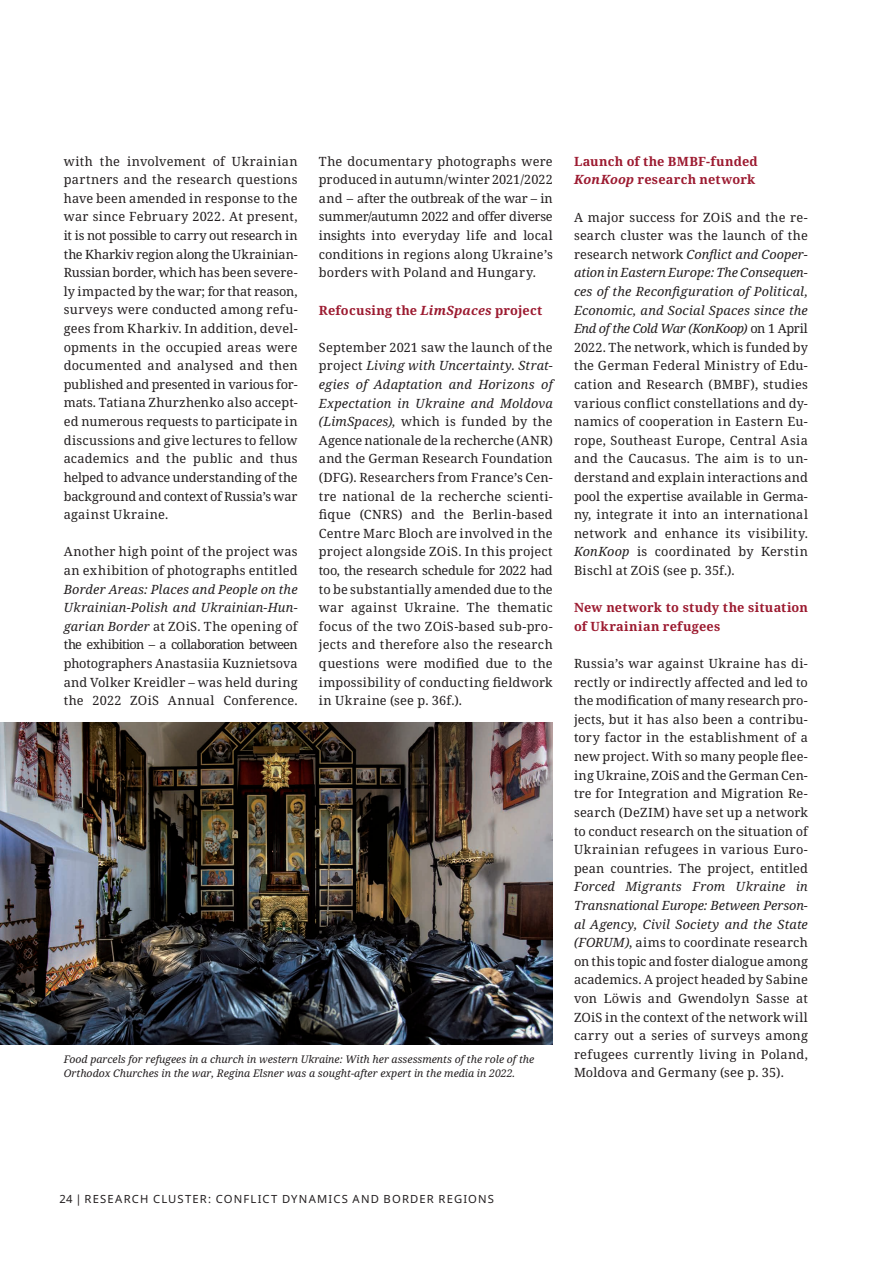
<style>
.page{position:relative;width:893px;height:1263px;background:#fff}
.page>*{position:absolute;margin:0;border:0;box-sizing:border-box;transform-origin:0 0}
.t1{font:12.75px/18.6px "Noto Serif";letter-spacing:.015em;color:#231f20;text-align:justify}
.t2{font:700 12.75px/18.6px "Noto Serif";letter-spacing:.015em;color:#9c1a30}
.t3{font:11.25px "Noto Sans";letter-spacing:.1em;color:#231f20}
.t4{font:italic 10.5px/13.5px "Noto Serif";color:#231f20}
.s1{font-style:italic}
</style>
<div class="page">
<img style="left:0;top:722px;width:553px;height:323px">
<p class="t1" style="left:64px;top:151px;width:235px">with the involvement of Ukrainian partners and the research questions have been amended in response to the war since February 2022. At present, it is not possible to carry out research in the Kharkiv region along the Ukrainian-Russian border, which has been severe&shy;ly impacted by the war; for that reason, surveys were conducted among refu&shy;gees from Kharkiv. In addition, devel&shy;opments in the occupied areas were documented and analysed and then published and presented in various for&shy;mats. Tatiana Zhurzhenko also accept&shy;ed numerous requests to participate in discussions and give lectures to fellow academics and the public and thus helped to advance understanding of the background and context of Russia’s war against Ukraine.</p>
<p class="t1" style="left:64px;top:542px;width:235px">Another high point of the project was an exhibition of photographs entitled</p>
<p class="t1" style="left:64px;top:579px;width:235px"><span class="s1">Border Areas: Places and People on the Ukrainian-Polish and Ukrainian-Hun&shy;garian Border</span> at ZOiS. The opening of the exhibition – a collaboration between photographers Anastasiia Kuznietsova and Volker Kreidler – was held during the 2022 ZOiS Annual Conference.</p>
<p class="t1" style="left:319px;top:151px;width:235px">The documentary photographs were produced in autumn/winter 2021/2022 and – after the outbreak of the war – in summer/autumn 2022 and offer diverse insights into everyday life and local conditions in regions along Ukraine’s borders with Poland and Hungary.</p>
<p class="t2" style="left:319px;top:300px;width:225px">Refocusing the <span class="s1">LimSpaces</span> project</p>
<p class="t1" style="left:319px;top:337px;width:235px">September 2021 saw the launch of the project <span class="s1">Living with Uncertainty. Strat&shy;egies of Adaptation and Horizons of Expectation in Ukraine and Moldova (LimSpaces),</span> which is funded by the Agence nationale de la recherche (ANR) and the German Research Foundation (DFG). Researchers from France’s Cen&shy;tre national de la recherche scienti&shy;fique (CNRS) and the Berlin-based Centre Marc Bloch are involved in the project alongside ZOiS. In this project too, the research schedule for 2022 had to be substantially amended due to the war against Ukraine. The thematic focus of the two ZOiS-based sub-pro&shy;jects and therefore also the research questions were modified due to the impossibility of conducting fieldwork in Ukraine (see p. 36f.).</p>
<p class="t4" style="left:64px;top:1052px;width:472px">Food parcels for refugees in a church in western Ukraine: With her assessments of the role of the<br>Orthodox Churches in the war, Regina Elsner was a sought-after expert in the media in 2022.</p>
<p class="t2" style="left:574px;top:151px;width:185px">Launch of the BMBF-funded<br><span class="s1">KonKoop</span> research network</p>
<p class="t1" style="left:574px;top:207px;width:235px">A major success for ZOiS and the re&shy;search cluster was the launch of the research network <span class="s1">Conflict and Cooper&shy;ation in Eastern Europe: The Consequen&shy;ces of the Reconfiguration of Political, Economic, and Social Spaces since the End of the Cold War (KonKoop)</span> on 1 April 2022. The network, which is funded by the German Federal Ministry of Edu&shy;cation and Research (BMBF), studies various conflict constellations and dy&shy;namics of cooperation in Eastern Eu&shy;rope, Southeast Europe, Central Asia and the Caucasus. The aim is to un&shy;derstand and explain interactions and pool the expertise available in Germa&shy;ny, integrate it into an international network and enhance its visibility.<br><span class="s1">KonKoop</span> is coordinated by Kerstin Bischl at ZOiS (see p. 35f.).</p>
<p class="t2" style="left:574px;top:598px;width:235px">New network to study the situation of Ukrainian refugees</p>
<p class="t1" style="left:574px;top:654px;width:235px">Russia’s war against Ukraine has di&shy;rectly or indirectly affected and led to the modification of many research pro&shy;jects, but it has also been a contribu&shy;tory factor in the establishment of a new project. With so many people flee&shy;ing Ukraine, ZOiS and the German Cen&shy;tre for Integration and Migration Re&shy;search (DeZIM) have set up a network to conduct research on the situation of Ukrainian refugees in various Euro&shy;pean countries. The project, entitled</p>
<p class="t1" style="left:574px;top:877px;width:235px"><span class="s1">Forced Migrants From Ukraine in Transnational Europe: Between Person&shy;al Agency, Civil Society and the State (FORUM)</span>, aims to coordinate research on this topic and foster dialogue among academics. A project headed by Sabine von Löwis and Gwendolyn Sasse at ZOiS in the context of the network will carry out a series of surveys among refugees currently living in Poland, Moldova and Germany (see p. 35).</p>
<p class="t3" style="left:60px;top:1192px;width:436px">24 | RESEARCH CLUSTER: CONFLICT DYNAMICS AND BORDER REGIONS</p>
</div>
